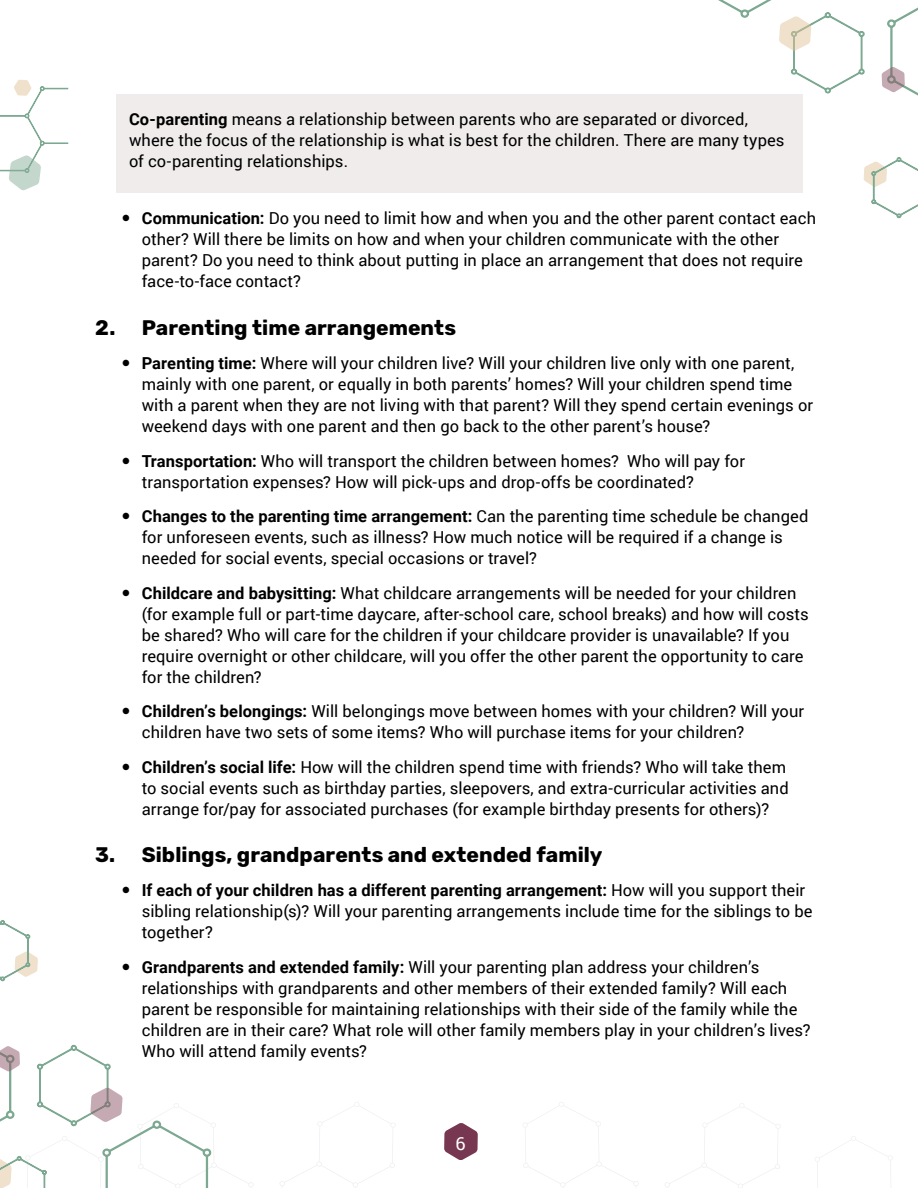
<style>
.page{position:relative;width:918px;height:1188px;background:#fff}
.page>*{position:absolute;margin:0;border:0;box-sizing:border-box;transform-origin:0 0}
.t1{font:700 21px "Rubik";letter-spacing:.005em;color:#000}
.t2{font:18px "Roboto";color:#fff}
.bullets{font:16.5px/21px "Roboto";letter-spacing:.005em;color:#000}
.s1{font-weight:700}
</style>
<div class="page">
<svg style="left:0;top:80px;width:68px;height:111px"></svg>
<svg style="left:523px;top:1102px;width:116px;height:86px"></svg>
<svg style="left:280px;top:1102px;width:116px;height:86px"></svg>
<svg style="left:665px;top:1103px;width:116px;height:85px"></svg>
<svg style="left:815px;top:1136px;width:78px;height:52px"></svg>
<svg style="left:444px;top:1123px;width:34px;height:37px"></svg>
<svg style="left:718px;top:0;width:200px;height:219px"></svg>
<div style="left:116px;top:94px;width:686px;height:99px;background:#f1ecec"></div>
<svg style="left:0;top:920px;width:254px;height:268px"></svg>
<p class="bullets" style="left:129px;top:108px;width:657px"><span class="s1">Co-parenting</span> means a relationship between parents who are separated or divorced, where the focus of the relationship is what is best for the children. There are many types of co-parenting relationships.</p>
<p class="bullets" style="left:142px;top:207px;width:676px"><span class="s1">Communication:</span> Do you need to limit how and when you and the other parent contact each other? Will there be limits on how and when your children communicate with the other parent? Do you need to think about putting in place an arrangement that does not require face-to-face contact?</p>
<p class="t1" style="left:95px;top:315px;width:362px">2. Parenting time arrangements</p>
<p class="bullets" style="left:142px;top:352px;width:673px"><span class="s1">Parenting time:</span> Where will your children live? Will your children live only with one parent, mainly with one parent, or equally in both parents’ homes? Will your children spend time with a parent when they are not living with that parent? Will they spend certain evenings or weekend days with one parent and then go back to the other parent’s house?</p>
<p class="bullets" style="left:142px;top:450px;width:605px"><span class="s1">Transportation:</span> Who will transport the children between homes? Who will pay for transportation expenses? How will pick-ups and drop-offs be coordinated?</p>
<p class="bullets" style="left:142px;top:505px;width:668px"><span class="s1">Changes to the parenting time arrangement:</span> Can the parenting time schedule be changed for unforeseen events, such as illness? How much notice will be required if a change is needed for social events, special occasions or travel?</p>
<p class="bullets" style="left:142px;top:582px;width:668px"><span class="s1">Childcare and babysitting:</span> What childcare arrangements will be needed for your children (for example full or part-time daycare, after-school care, school breaks) and how will costs be shared? Who will care for the children if your childcare provider is unavailable? If you require overnight or other childcare, will you offer the other parent the opportunity to care for the children?</p>
<p class="bullets" style="left:142px;top:700px;width:664px"><span class="s1">Children’s belongings:</span> Will belongings move between homes with your children? Will your children have two sets of some items? Who will purchase items for your children?</p>
<p class="bullets" style="left:142px;top:756px;width:649px"><span class="s1">Children’s social life:</span> How will the children spend time with friends? Who will take them to social events such as birthday parties, sleepovers, and extra-curricular activities and arrange for/pay for associated purchases (for example birthday presents for others)?</p>
<p class="t1" style="left:95px;top:842px;width:509px">3. Siblings, grandparents and extended family</p>
<p class="bullets" style="left:142px;top:879px;width:672px"><span class="s1">If each of your children has a different parenting arrangement:</span> How will you support their sibling relationship(s)? Will your parenting arrangements include time for the siblings to be together?</p>
<p class="bullets" style="left:142px;top:956px;width:670px"><span class="s1">Grandparents and extended family:</span> Will your parenting plan address your children’s relationships with grandparents and other members of their extended family? Will each parent be responsible for maintaining relationships with their side of the family while the children are in their care? What role will other family members play in your children’s lives?<br>Who will attend family events?</p>
<p class="t2" style="left:455px;top:1131px;width:12px">6</p>
</div>
